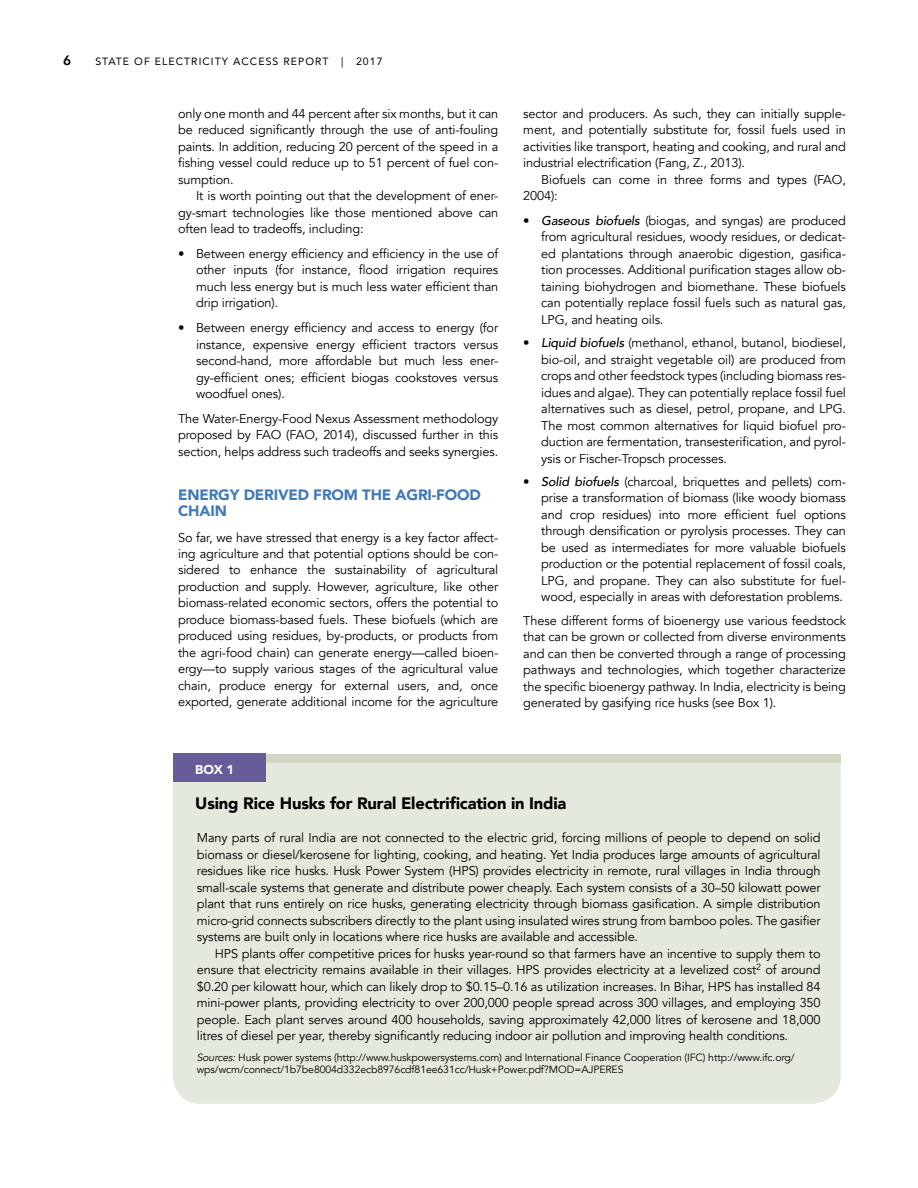
<style>
.page{position:relative;width:918px;height:1188px;background:#fff}
.page>*{position:absolute;margin:0;border:0;box-sizing:border-box;transform-origin:0 0}
.t1{font:900 16.5px "Avenir";letter-spacing:-.01em;color:#000}
.t2{font:900 15px/16.5px "Avenir";letter-spacing:-.01em;color:#4179b8}
.t3{font:800 13.5px "Avenir";color:#000}
.t4{font:12.75px/16.5px "Avenir";letter-spacing:-.01em;color:#000;text-align:justify}
.t5{font:900 12.75px "Avenir";color:#fff}
.t6{font:10.5px/12px "Avenir";letter-spacing:-.01em;color:#000}
.t7{font:10.5px "Avenir";letter-spacing:.1em;color:#000}
.s1{font-weight:500;font-style:italic}
.s2{font-style:italic}
</style>
<div class="page">
<div style="left:173px;top:763px;width:668px;height:341px;background:#e4e9de"></div>
<div style="left:173px;top:754px;width:668px;height:9px;background:#d0d7c6"></div>
<div style="left:173px;top:754px;width:93px;height:28px;background:#695b9a"></div>
<p class="t3" style="left:63px;top:49px;width:9px">6</p>
<p class="t7" style="left:95px;top:52px;width:289px">STATE OF ELECTRICITY ACCESS REPORT | 2017</p>
<p class="t4" style="left:178px;top:105px;width:322px">only one month and 44 percent after six months, but it can be reduced significantly through the use of anti-fouling paints. In addition, reducing 20 percent of the speed in a fishing vessel could reduce up to 51 percent of fuel con&shy;sumption.</p>
<p class="t4" style="left:178px;top:188px;width:322px;text-indent:18px">It is worth pointing out that the development of ener&shy;gy-smart technologies like those mentioned above can often lead to tradeoffs, including:</p>
<p class="t4" style="left:196px;top:246px;width:304px;text-indent:-18px">• Between energy efficiency and efficiency in the use of other inputs (for instance, flood irrigation requires much less energy but is much less water efficient than drip irrigation).</p>
<p class="t4" style="left:196px;top:320px;width:304px;text-indent:-18px">• Between energy efficiency and access to energy (for instance, expensive energy efficient tractors versus second-hand, more affordable but much less ener&shy;gy-efficient ones; efficient biogas cookstoves versus woodfuel ones).</p>
<p class="t4" style="left:178px;top:411px;width:322px">The Water-Energy-Food Nexus Assessment methodology proposed by FAO (FAO, 2014), discussed further in this section, helps address such tradeoffs and seeks synergies.</p>
<p class="t2" style="left:178px;top:486px;width:304px">ENERGY DERIVED FROM THE AGRI-FOOD<br>CHAIN</p>
<p class="t4" style="left:178px;top:529px;width:322px">So far, we have stressed that energy is a key factor affect&shy;ing agriculture and that potential options should be con&shy;sidered to enhance the sustainability of agricultural production and supply. However, agriculture, like other biomass-related economic sectors, offers the potential to produce biomass-based fuels. These biofuels (which are produced using residues, by-products, or products from the agri-food chain) can generate energy—called bioen&shy;ergy—to supply various stages of the agricultural value chain, produce energy for external users, and, once exported, generate additional income for the agriculture</p>
<p class="t4" style="left:523px;top:105px;width:324px">sector and producers. As such, they can initially supple&shy;ment, and potentially substitute for, fossil fuels used in activities like transport, heating and cooking, and rural and industrial electrification (Fang, Z., 2013).</p>
<p class="t4" style="left:523px;top:171px;width:324px;text-indent:18px">Biofuels can come in three forms and types (FAO,<br>2004):</p>
<p class="t4" style="left:541px;top:213px;width:306px;text-indent:-18px">• <span class="s1">Gaseous biofuels</span> (biogas, and syngas) are produced from agricultural residues, woody residues, or dedicat&shy;ed plantations through anaerobic digestion, gasifica&shy;tion processes. Additional purification stages allow ob&shy;taining biohydrogen and biomethane. These biofuels can potentially replace fossil fuels such as natural gas, LPG, and heating oils.</p>
<p class="t4" style="left:541px;top:335px;width:306px;text-indent:-18px">• <span class="s1">Liquid biofuels</span> (methanol, ethanol, butanol, biodiesel, bio-oil, and straight vegetable oil) are produced from crops and other feedstock types (including biomass res&shy;idues and algae). They can potentially replace fossil fuel alternatives such as diesel, petrol, propane, and LPG.<br>The most common alternatives for liquid biofuel pro&shy;duction are fermentation, transesterification, and pyrol&shy;ysis or Fischer-Tropsch processes.</p>
<p class="t4" style="left:541px;top:474px;width:306px;text-indent:-18px">• <span class="s1">Solid biofuels</span> (charcoal, briquettes and pellets) com&shy;prise a transformation of biomass (like woody biomass and crop residues) into more efficient fuel options through densification or pyrolysis processes. They can be used as intermediates for more valuable biofuels production or the potential replacement of fossil coals, LPG, and propane. They can also substitute for fuel&shy;wood, especially in areas with deforestation problems.</p>
<p class="t4" style="left:523px;top:612px;width:324px">These different forms of bioenergy use various feedstock that can be grown or collected from diverse environments and can then be converted through a range of processing pathways and technologies, which together characterize the specific bioenergy pathway. In India, electricity is being generated by gasifying rice husks (see Box 1).</p>
<p class="t5" style="left:195px;top:759px;width:40px">BOX 1</p>
<p class="t1" style="left:195px;top:789px;width:373px">Using Rice Husks for Rural Electrification in India</p>
<p class="t4" style="left:197px;top:830px;width:625px">Many parts of rural India are not connected to the electric grid, forcing millions of people to depend on solid biomass or diesel/kerosene for lighting, cooking, and heating. Yet India produces large amounts of agricultural residues like rice husks. Husk Power System (HPS) provides electricity in remote, rural villages in India through small-scale systems that generate and distribute power cheaply. Each system consists of a 30–50 kilowatt power plant that runs entirely on rice husks, generating electricity through biomass gasification. A simple distribution micro-grid connects subscribers directly to the plant using insulated wires strung from bamboo poles. The gasifier systems are built only in locations where rice husks are available and accessible.</p>
<p class="t4" style="left:197px;top:945px;width:625px;text-indent:18px">HPS plants offer competitive prices for husks year-round so that farmers have an incentive to supply them to ensure that electricity remains available in their villages. HPS provides electricity at a levelized cost<sup>2</sup> of around $0.20 per kilowatt hour, which can likely drop to $0.15–0.16 as utilization increases. In Bihar, HPS has installed 84 mini-power plants, providing electricity to over 200,000 people spread across 300 villages, and employing 350 people. Each plant serves around 400 households, saving approximately 42,000 litres of kerosene and 18,000 litres of diesel per year, thereby significantly reducing indoor air pollution and improving health conditions.</p>
<p class="t6" style="left:197px;top:1052px;width:600px"><span class="s2">Sources:</span> Husk power systems (http://www.huskpowersystems.com) and International Finance Cooperation (IFC) http://www.ifc.org/ wps/wcm/connect/1b7be8004d332ecb8976cdf81ee631cc/Husk+Power.pdf?MOD=AJPERES</p>
</div>
